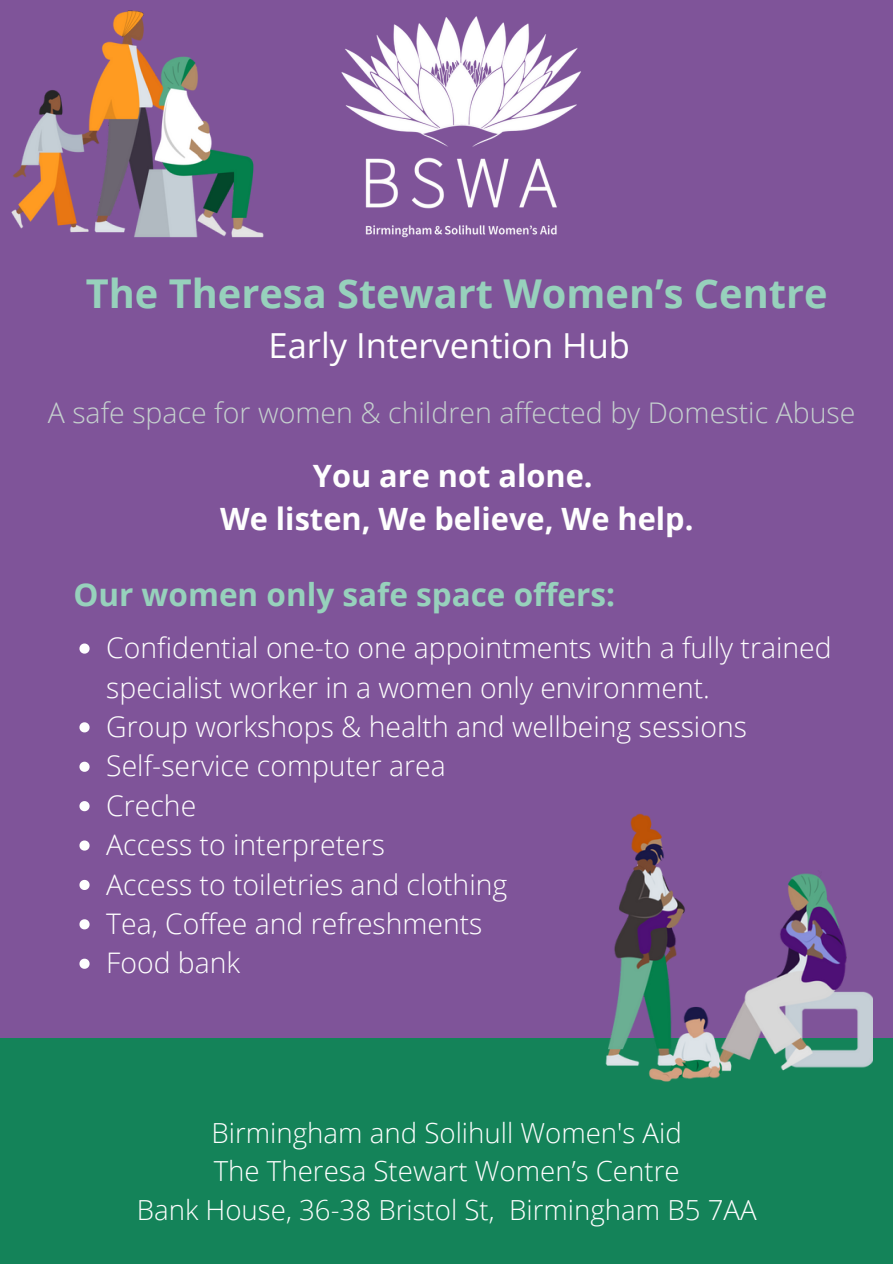
<style>
.page{position:relative;width:893px;height:1264px;background:#fff}
.page>*{position:absolute;margin:0;border:0;box-sizing:border-box;transform-origin:0 0}
.t1{font:700 39.75px "Open Sans";color:#97d1bc}
.t2{font:34.5px "Open Sans";color:#fefefe}
.t3{font:700 31.5px "Open Sans";color:#97d1bc}
.t4{font:700 30.75px/42.8px "Open Sans";color:#fefefe;text-align:center}
.t5{font:300 28.5px "Open Sans";color:#c5d0ce}
.t6{font:300 28.35px/39.3px "Open Sans";color:#fefefe}
.t7{font:300 27.6px "Open Sans";color:#fefefe}
</style>
<div class="page">
<div style="left:0;top:0;width:892px;height:1263px;background:#7f5499"></div>
<div style="left:0;top:1037px;width:892px;height:226px;background:#148359"></div>
<img style="left:560px;top:813px;width:312px;height:269px">
<img style="left:341px;top:16px;width:240px;height:222px">
<img style="left:11px;top:10px;width:253px;height:228px">
<svg style="left:79px;top:643px;width:11px;height:10px"></svg>
<svg style="left:79px;top:722px;width:11px;height:10px"></svg>
<svg style="left:79px;top:761px;width:11px;height:10px"></svg>
<svg style="left:79px;top:801px;width:11px;height:10px"></svg>
<svg style="left:79px;top:840px;width:11px;height:10px"></svg>
<svg style="left:79px;top:879px;width:11px;height:11px"></svg>
<svg style="left:79px;top:919px;width:11px;height:10px"></svg>
<svg style="left:79px;top:958px;width:11px;height:10px"></svg>
<h3 class="t1" style="left:86px;top:265px;width:743px">The Theresa Stewart Women’s Centre</h3>
<p class="t2" style="left:268px;top:321px;width:363px">Early Intervention Hub</p>
<h5 class="t5" style="left:48px;top:393px;width:809px">A safe space for women &amp; children affected by Domestic Abuse</h5>
<p class="t4" style="left:220px;top:454px;width:475px">You are not alone.<br>We listen, We believe, We help.</p>
<p class="t3" style="left:73px;top:572px;width:543px">Our women only safe space offers:</p>
<p class="t6" style="left:106px;top:627px;width:726px">Confidential one-to one appointments with a fully trained specialist worker in a women only environment.</p>
<p class="t6" style="left:106px;top:706px;width:642px">Group workshops &amp; health and wellbeing sessions</p>
<p class="t6" style="left:106px;top:745px;width:341px">Self-service computer area</p>
<p class="t6" style="left:106px;top:785px;width:91px">Creche</p>
<p class="t6" style="left:106px;top:824px;width:280px">Access to interpreters</p>
<p class="t6" style="left:106px;top:863px;width:402px">Access to toiletries and clothing</p>
<p class="t6" style="left:106px;top:903px;width:377px">Tea, Coffee and refreshments</p>
<p class="t6" style="left:106px;top:942px;width:135px">Food bank</p>
<h4 class="t7" style="left:211px;top:1113px;width:472px">Birmingham and Solihull Women's Aid</h4>
<h2 class="t7" style="left:214px;top:1151px;width:467px">The Theresa Stewart Women’s Centre</h2>
<p class="t7" style="left:137px;top:1190px;width:621px">Bank House, 36-38 Bristol St, Birmingham B5 7AA</p>
</div>
